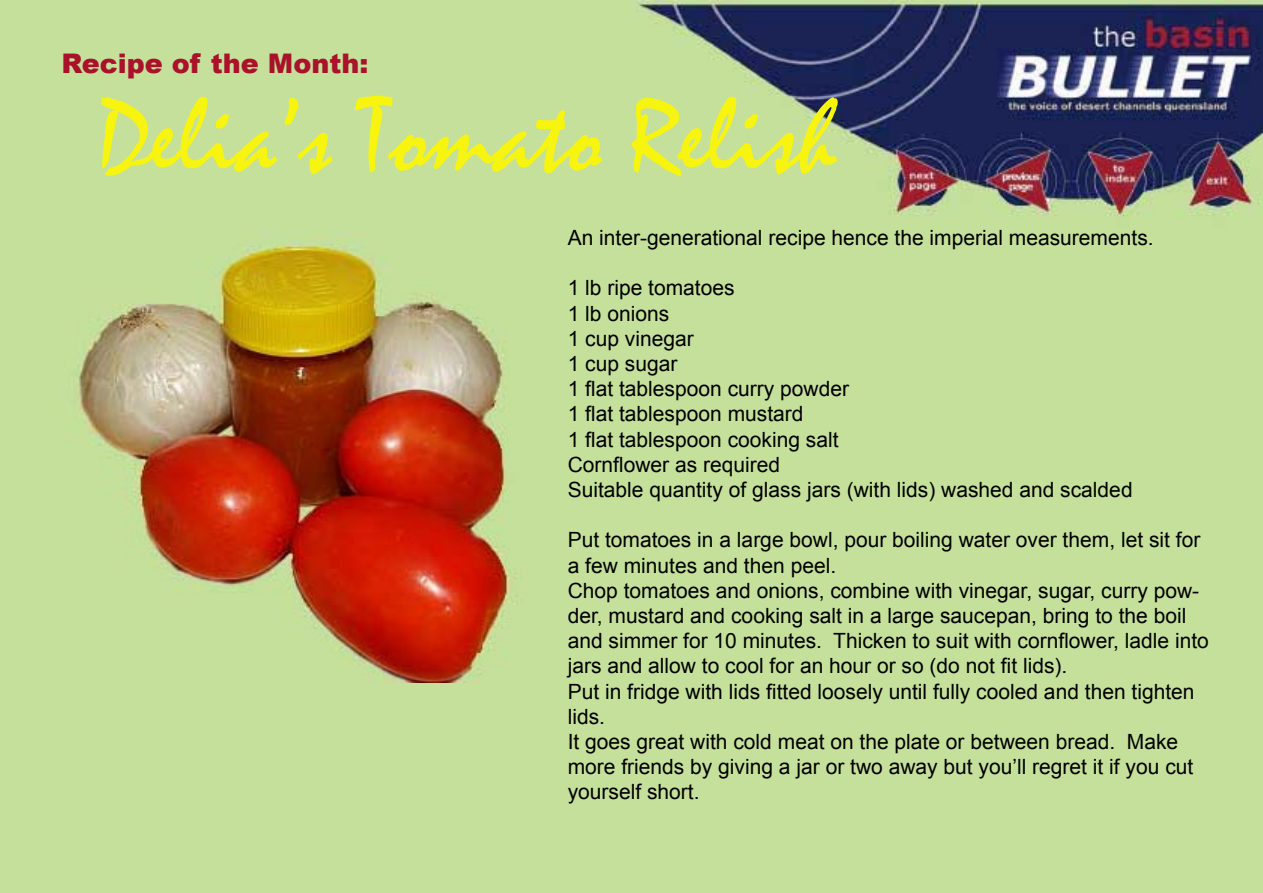
<style>
.page{position:relative;width:1263px;height:893px;background:#fff}
.page>*{position:absolute;margin:0;border:0;box-sizing:border-box;transform-origin:0 0}
.t1{font:108px "Mistral";color:#f7f410}
.t2{font:900 27px "Arial";color:#a9122a}
.t3{font:21px/25.2px "Arial";color:#000}
</style>
<div class="page">
<img style="left:0;top:0;width:1263px;height:892px">
<img style="left:54px;top:232px;width:473px;height:450px">
<p class="t2" style="left:61px;top:44px;width:308px">Recipe of the Month:</p>
<p class="t1" style="left:98px;top:72px;width:741px">Delia’s Tomato Relish</p>
<p class="t3" style="left:568px;top:225px;width:587px">An inter-generational recipe hence the imperial measurements.</p>
<p class="t3" style="left:568px;top:276px;width:168px">1 lb ripe tomatoes</p>
<p class="t3" style="left:568px;top:301px;width:103px">1 lb onions</p>
<p class="t3" style="left:568px;top:326px;width:128px">1 cup vinegar</p>
<p class="t3" style="left:568px;top:351px;width:111px">1 cup sugar</p>
<p class="t3" style="left:568px;top:376px;width:283px">1 flat tablespoon curry powder</p>
<p class="t3" style="left:568px;top:402px;width:237px">1 flat tablespoon mustard</p>
<p class="t3" style="left:568px;top:427px;width:272px">1 flat tablespoon cooking salt</p>
<p class="t3" style="left:568px;top:452px;width:214px">Cornflower as required</p>
<p class="t3" style="left:568px;top:477px;width:566px">Suitable quantity of glass jars (with lids) washed and scalded</p>
<p class="t3" style="left:568px;top:528px;width:634px">Put tomatoes in a large bowl, pour boiling water over them, let sit for a few minutes and then peel.</p>
<p class="t3" style="left:568px;top:578px;width:643px">Chop tomatoes and onions, combine with vinegar, sugar, curry pow&shy;der, mustard and cooking salt in a large saucepan, bring to the boil and simmer for 10 minutes. Thicken to suit with cornflower, ladle into jars and allow to cool for an hour or so (do not fit lids).</p>
<p class="t3" style="left:568px;top:679px;width:628px">Put in fridge with lids fitted loosely until fully cooled and then tighten lids.</p>
<p class="t3" style="left:568px;top:729px;width:627px">It goes great with cold meat on the plate or between bread. Make more friends by giving a jar or two away but you’ll regret it if you cut yourself short.</p>
</div>
